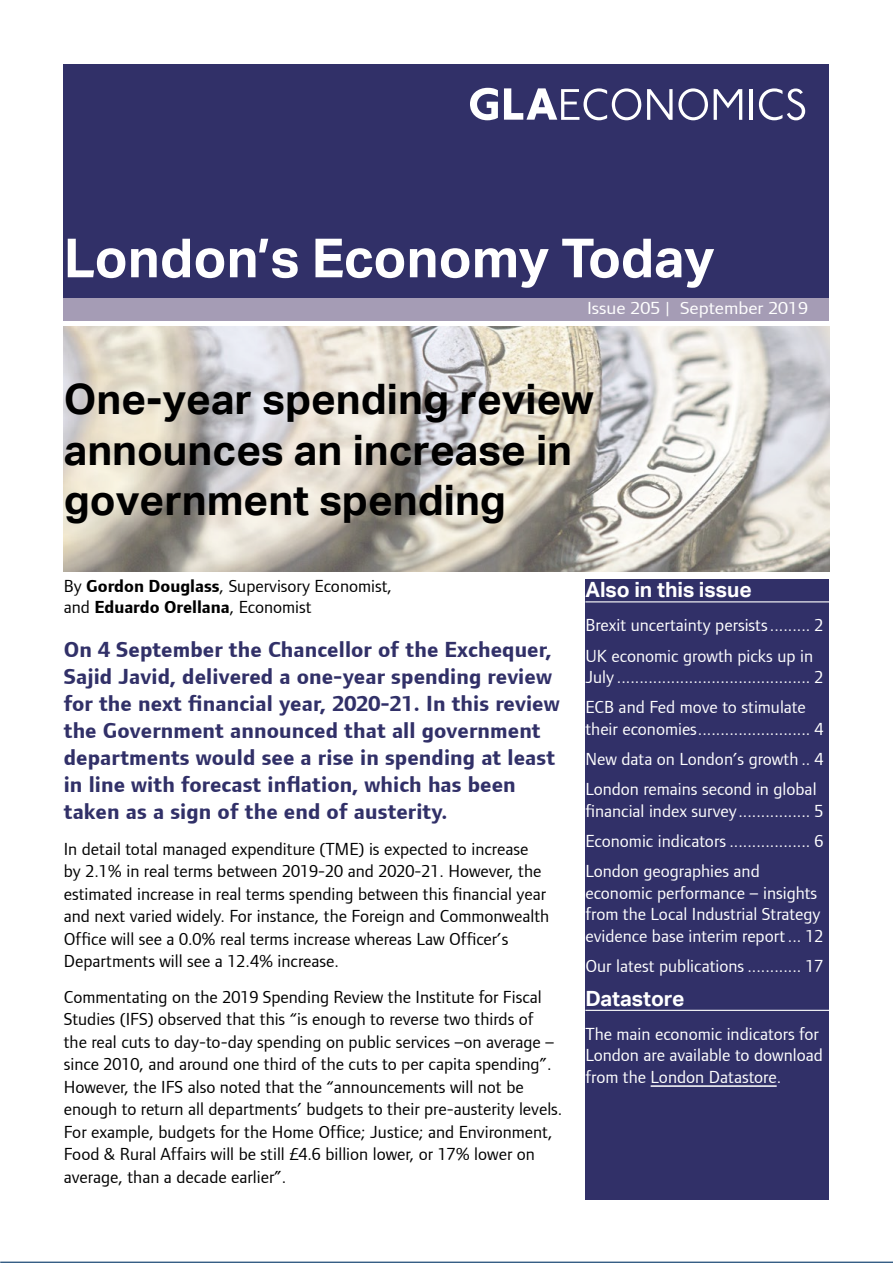
<style>
.page{position:relative;width:893px;height:1263px;background:#fff}
.page>*{position:absolute;margin:0;border:0;box-sizing:border-box;transform-origin:0 0}
.t1{font:700 54px "Aktiv Grotesk";color:#fff}
.Heading_1{font:700 42px/50.6px "Aktiv Grotesk";color:#000}
.Lead_paragraph{font:700 22.5px/27px "Foundry Form Sans";letter-spacing:.005em;color:#313068}
.TOC_heading{font:700 21px "Aktiv Grotesk";color:#fff}
.Body_text{font:18px/22.5px "Foundry Form Sans";color:#000}
.t2{font:18px/21.6px "Foundry Form Sans";color:#fff}
.Byline{font:18px/21.6px "Foundry Form Sans";color:#000}
.t3{font:18px "Foundry Form Sans";color:#fff;scale:1.1 1}
.s1{font-weight:700}
</style>
<div class="page">
<div style="left:64px;top:64px;width:765px;height:234px;background:#313068"></div>
<div style="left:64px;top:298px;width:765px;height:22px;background:#a59cb5"></div>
<hr style="left:0;top:1261px;width:893px;height:2px;background:#365e85">
<svg style="left:647px;top:88px;width:61px;height:32px"></svg>
<svg style="left:714px;top:89px;width:28px;height:31px"></svg>
<hr style="left:750px;top:89px;width:3px;height:31px;background:#fff">
<svg style="left:759px;top:88px;width:46px;height:32px"></svg>
<svg style="left:470px;top:88px;width:28px;height:32px"></svg>
<svg style="left:504px;top:88px;width:137px;height:32px"></svg>
<img style="left:64px;top:327px;width:765px;height:244px">
<div style="left:585px;top:579px;width:244px;height:620px;background:#313068"></div>
<hr style="left:585px;top:601px;width:244px;height:1px;background:#fff">
<hr style="left:585px;top:1010px;width:244px;height:1px;background:#fff">
<hr style="left:651px;top:1085px;width:126px;height:2px;background:#fff">
<h1 class="t1" style="left:64px;top:227px;width:652px">London’s Economy Today</h1>
<p class="t3" style="left:587px;top:298px;width:202px">Issue 205 | September 2019</p>
<p class="Heading_1" style="left:64px;top:374px;width:532px">One-year spending review announces an increase in government spending</p>
<p class="Byline" style="left:64px;top:575px;width:330px">By <span class="s1">Gordon Douglass</span>, Supervisory Economist, and <span class="s1">Eduardo Orellana</span>, Economist</p>
<p class="Lead_paragraph" style="left:64px;top:636px;width:497px">On 4 September the Chancellor of the Exchequer, Sajid Javid, delivered a one-year spending review for the next financial year, 2020-21. In this review the Government announced that all government departments would see a rise in spending at least in line with forecast inflation, which has been taken as a sign of the end of austerity.</p>
<p class="Body_text" style="left:64px;top:837px;width:487px">In detail total managed expenditure (TME) is expected to increase by 2.1% in real terms between 2019-20 and 2020-21. However, the estimated increase in real terms spending between this financial year and next varied widely. For instance, the Foreign and Commonwealth Office will see a 0.0% real terms increase whereas Law Officer’s Departments will see a 12.4% increase.</p>
<p class="Body_text" style="left:64px;top:985px;width:500px">Commentating on the 2019 Spending Review the Institute for Fiscal Studies (IFS) observed that this “is enough to reverse two thirds of<br>the real cuts to day-to-day spending on public services –on average – since 2010, and around one third of the cuts to per capita spending”.<br>However, the IFS also noted that the “announcements will not be enough to return all departments’ budgets to their pre-austerity levels.<br>For example, budgets for the Home Office; Justice; and Environment, Food &amp; Rural Affairs will be still £4.6 billion lower, or 17% lower on average, than a decade earlier”.</p>
<p class="TOC_heading" style="left:585px;top:577px;width:168px">Also in this issue</p>
<p class="t2" style="left:585px;top:614px;width:240px">Brexit uncertainty persists......... 2</p>
<p class="t2" style="left:585px;top:645px;width:240px">UK economic growth picks up in<br>July ........................................... 2</p>
<p class="t2" style="left:585px;top:696px;width:240px">ECB and Fed move to stimulate their economies......................... 4</p>
<p class="t2" style="left:585px;top:748px;width:240px">New data on London’s growth .. 4</p>
<p class="t2" style="left:585px;top:778px;width:240px">London remains second in global financial index survey................ 5</p>
<p class="t2" style="left:585px;top:830px;width:240px">Economic indicators .................. 6</p>
<p class="t2" style="left:585px;top:860px;width:240px">London geographies and economic performance – insights from the Local Industrial Strategy evidence base interim report... 12</p>
<p class="t2" style="left:585px;top:955px;width:240px">Our latest publications ............ 17</p>
<p class="TOC_heading" style="left:585px;top:986px;width:101px">Datastore</p>
<p class="t2" style="left:585px;top:1023px;width:239px">The main economic indicators for<br>London are available to download from the London Datastore.</p>
</div>
